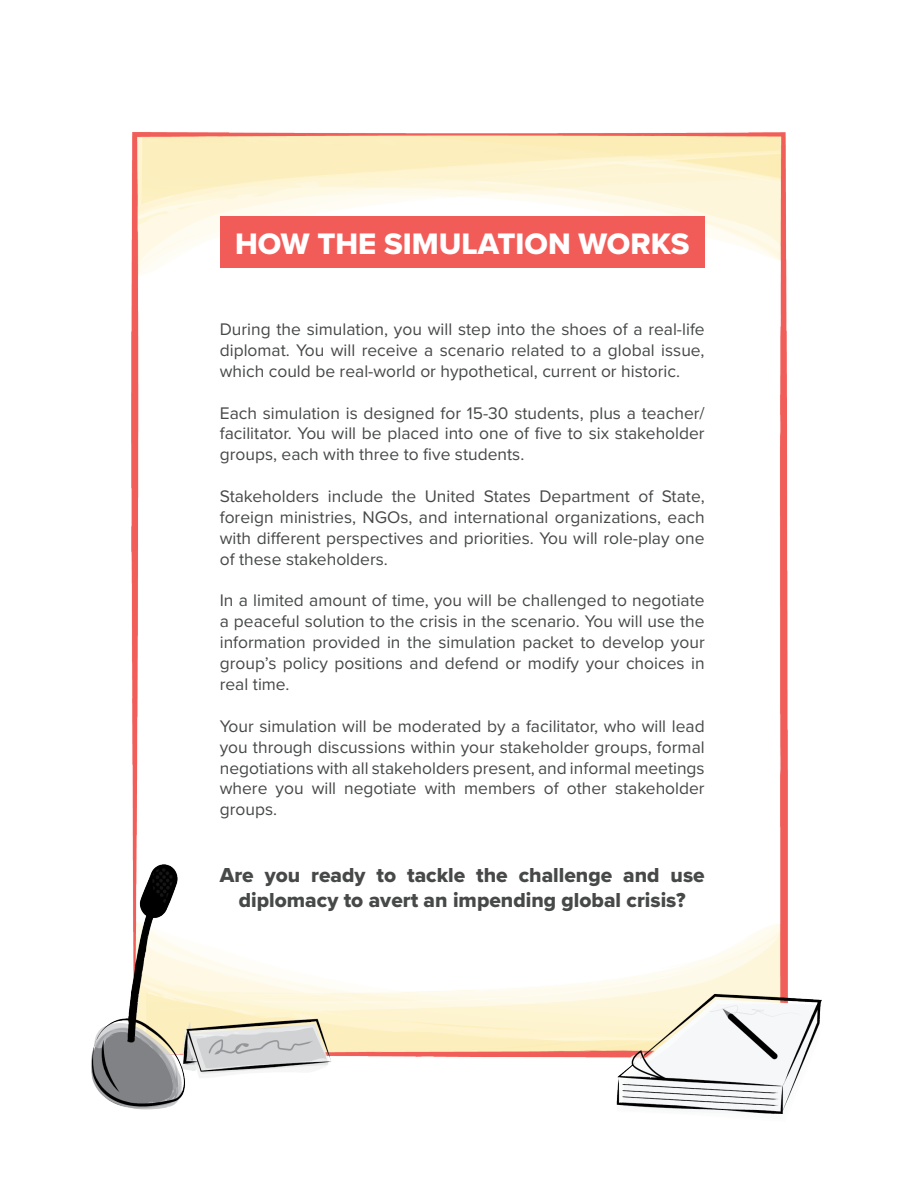
<style>
.page{position:relative;width:918px;height:1188px;background:#fff}
.page>*{position:absolute;margin:0;border:0;box-sizing:border-box;transform-origin:0 0}
.Table_of_Contents{font:30.75px "Proxima Nova Extrabld";color:#fff}
.Normal_Text{font:21px/25.2px "Proxima Nova Extrabld";color:#474848;text-align:center}
.Normal_Text-2{font:17.4px/20.9px "Proxima Nova";color:#474848;text-align:justify}
</style>
<div class="page">
<img style="left:91px;top:132px;width:731px;height:982px">
<div style="left:220px;top:216px;width:485px;height:51px;background:#f15c59"></div>
<p class="Table_of_Contents" style="left:235px;top:221px;width:456px">HOW THE SIMULATION WORKS</p>
<p class="Normal_Text-2" style="left:220px;top:318px;width:486px">During the simulation, you will step into the shoes of a real-life diplomat. You will receive a scenario related to a global issue, which could be real-world or hypothetical, current or historic.</p>
<p class="Normal_Text-2" style="left:220px;top:402px;width:486px">Each simulation is designed for 15-30 students, plus a teacher/ facilitator. You will be placed into one of five to six stakeholder groups, each with three to five students.</p>
<p class="Normal_Text-2" style="left:220px;top:485px;width:486px">Stakeholders include the United States Department of State, foreign ministries, NGOs, and international organizations, each with different perspectives and priorities. You will role-play one of these stakeholders.</p>
<p class="Normal_Text-2" style="left:220px;top:589px;width:486px">In a limited amount of time, you will be challenged to negotiate a peaceful solution to the crisis in the scenario. You will use the information provided in the simulation packet to develop your group’s policy positions and defend or modify your choices in real time.</p>
<p class="Normal_Text-2" style="left:220px;top:715px;width:486px">Your simulation will be moderated by a facilitator, who will lead you through discussions within your stakeholder groups, formal negotiations with all stakeholders present, and informal meetings where you will negotiate with members of other stakeholder groups.</p>
<p class="Normal_Text" style="left:220px;top:862px;width:486px">Are you ready to tackle the challenge and use diplomacy to avert an impending global crisis?</p>
</div>
